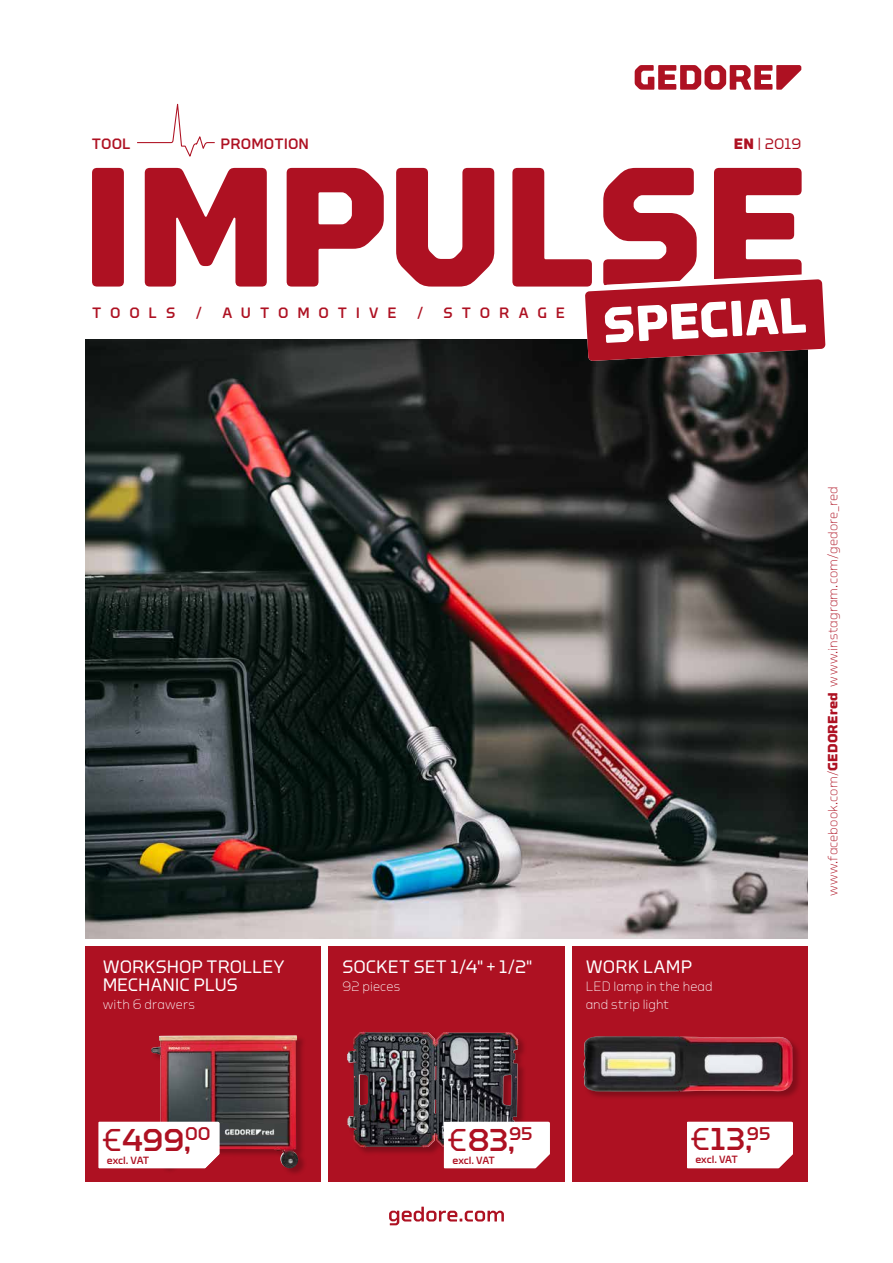
<style>
.page{position:relative;width:893px;height:1263px;background:#fff}
.page>*{position:absolute;margin:0;border:0;box-sizing:border-box;transform-origin:0 0}
.t1{font:500 31.5px "GEDORE Type";letter-spacing:-.01em;color:#ae1122}
.t2{font:18px/18px "GEDORE Type";color:#fff}
.t3{font:500 15px "GEDORE Type";letter-spacing:.585em;color:#ae1122}
.t4{font:500 15px "GEDORE Type";letter-spacing:.005em;color:#ae1122}
.t5{font:15px "GEDORE Type";color:#ae1122}
.t6{font:300 13.5px "GEDORE Type";letter-spacing:.01em;color:#ae1122}
.t7{font:300 13.5px/18px "GEDORE Type";letter-spacing:.01em;color:#fff}
.t8{font:500 10.5px "GEDORE Type";letter-spacing:-.01em;color:#ae1122}
.s1{font-weight:700}
.s2{font-weight:400}
</style>
<div class="page">
<img style="left:85px;top:340px;width:723px;height:599px">
<div style="left:85px;top:946px;width:236px;height:236px;background:#ae1122"></div>
<div style="left:328px;top:946px;width:236px;height:236px;background:#ae1122"></div>
<div style="left:572px;top:946px;width:236px;height:236px;background:#ae1122"></div>
<svg style="left:635px;top:65px;width:166px;height:25px"></svg>
<svg style="left:389px;top:1206px;width:115px;height:19px"></svg>
<svg style="left:92px;top:168px;width:710px;height:119px;fill:#ae1122"></svg>
<svg style="left:585px;top:273px;width:241px;height:88px"></svg>
<div style="left:151px;top:1035px;width:156px;height:142px;background:#000;opacity:.25"></div>
<img style="left:151px;top:1035px;width:148px;height:135px">
<div style="left:347px;top:1032px;width:180px;height:123px;background:#000;opacity:.25"></div>
<img style="left:347px;top:1032px;width:84px;height:115px">
<div style="left:584px;top:1036px;width:217px;height:64px;background:#000;opacity:.25"></div>
<img style="left:583px;top:1036px;width:210px;height:55px">
<svg style="left:137px;top:103px;width:78px;height:54px"></svg>
<div style="left:687px;top:1122px;width:106px;height:46px;background:#fff"></div>
<div style="left:444px;top:1122px;width:106px;height:46px;background:#fff"></div>
<div style="left:99px;top:1122px;width:120px;height:46px;background:#fff"></div>
<p class="t3" style="left:92px;top:135px;width:40px">TOOL</p>
<p class="t4" style="left:221px;top:135px;width:90px">PROMOTION</p>
<p class="t3" style="left:92px;top:305px;width:85px">TOOLS</p>
<p class="t3" style="left:196px;top:305px;width:8px">/</p>
<p class="t3" style="left:222px;top:305px;width:176px">AUTOMOTIVE</p>
<p class="t3" style="left:417px;top:305px;width:8px">/</p>
<p class="t3" style="left:444px;top:305px;width:123px">STORAGE</p>
<p class="t5" style="left:734px;top:135px;width:69px"><span class="s1">EN</span> | 2019</p>
<h2 class="t2" style="left:103px;top:958px;width:183px">WORKSHOP TROLLEY<br>MECHANIC PLUS</h2>
<p class="t7" style="left:103px;top:995px;width:94px">with 6 drawers</p>
<h1 class="t1" style="left:102px;top:1122px;width:110px"><span class="s2">€</span>499,<sup>00</sup></h1>
<p class="t8" style="left:107px;top:1154px;width:44px">excl. VAT</p>
<h2 class="t2" style="left:342px;top:958px;width:192px">SOCKET SET 1/4" + 1/2"</h2>
<p class="t7" style="left:342px;top:977px;width:59px">92 pieces</p>
<h1 class="t1" style="left:448px;top:1122px;width:86px"><span class="s2">€</span>83,<sup>95</sup></h1>
<p class="t8" style="left:452px;top:1154px;width:44px">excl. VAT</p>
<h2 class="t2" style="left:586px;top:958px;width:108px">WORK LAMP</h2>
<p class="t7" style="left:586px;top:977px;width:129px">LED lamp in the head and strip light</p>
<h1 class="t1" style="left:691px;top:1122px;width:81px"><span class="s2">€</span>13,<sup>95</sup></h1>
<p class="t8" style="left:695px;top:1153px;width:44px">excl. VAT</p>
<p class="t6" style="left:825px;top:896px;width:411px;rotate:-90deg">www.facebook.com/<span class="s1">GEDOREred</span> www.instagram.com/gedore_red</p>
</div>
